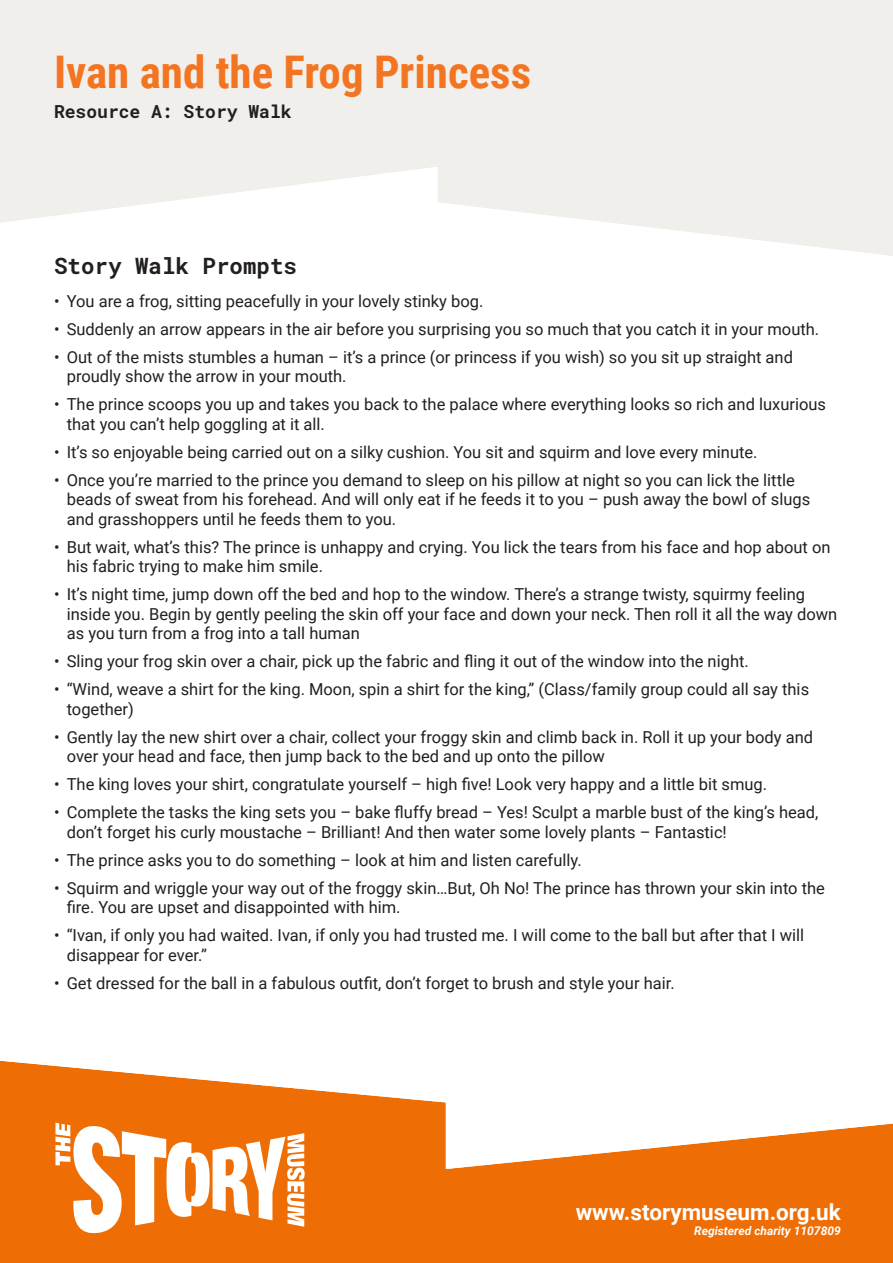
<style>
.page{position:relative;width:893px;height:1263px;background:#fff}
.page>*{position:absolute;margin:0;border:0;box-sizing:border-box;transform-origin:0 0}
.t1{font:700 45px "Roboto Condensed";color:#f47521}
.t2{font:700 22.5px "Roboto";color:#fff}
.t3{font:700 22.5px "Roboto Mono";color:#231f20}
.t4{font:700 18px "Roboto Mono";color:#231f20}
.t5{font:16.5px/19.5px "Roboto";color:#231f20}
.t6{font:italic 700 12px "Roboto";color:#fff}
</style>
<div class="page">
<img style="left:0;top:1060px;width:893px;height:203px">
<svg style="left:55px;top:1123px;width:250px;height:112px"></svg>
<p class="t1" style="left:54px;top:40px;width:479px">Ivan and the Frog Princess</p>
<p class="t4" style="left:54px;top:99px;width:239px">Resource A: Story Walk</p>
<p class="t3" style="left:54px;top:251px;width:245px">Story Walk Prompts</p>
<p class="t5" style="left:54px;top:290px;width:431px">• You are a frog, sitting peacefully in your lovely stinky bog.</p>
<p class="t5" style="left:54px;top:318px;width:767px">• Suddenly an arrow appears in the air before you surprising you so much that you catch it in your mouth.</p>
<p class="t5" style="left:67px;top:346px;width:728px;text-indent:-13px">• Out of the mists stumbles a human – it’s a prince (or princess if you wish) so you sit up straight and proudly show the arrow in your mouth.</p>
<p class="t5" style="left:67px;top:394px;width:761px;text-indent:-13px">• The prince scoops you up and takes you back to the palace where everything looks so rich and luxurious that you can’t help goggling at it all.</p>
<p class="t5" style="left:54px;top:441px;width:705px">• It’s so enjoyable being carried out on a silky cushion. You sit and squirm and love every minute.</p>
<p class="t5" style="left:67px;top:469px;width:745px;text-indent:-13px">• Once you’re married to the prince you demand to sleep on his pillow at night so you can lick the little beads of sweat from his forehead. And will only eat if he feeds it to you – push away the bowl of slugs and grasshoppers until he feeds them to you.</p>
<p class="t5" style="left:67px;top:536px;width:765px;text-indent:-13px">• But wait, what’s this? The prince is unhappy and crying. You lick the tears from his face and hop about on his fabric trying to make him smile.</p>
<p class="t5" style="left:67px;top:584px;width:772px;text-indent:-13px">• It’s night time, jump down off the bed and hop to the window. There’s a strange twisty, squirmy feeling inside you. Begin by gently peeling the skin off your face and down your neck. Then roll it all the way down as you turn from a frog into a tall human</p>
<p class="t5" style="left:54px;top:651px;width:696px">• Sling your frog skin over a chair, pick up the fabric and fling it out of the window into the night.</p>
<p class="t5" style="left:67px;top:679px;width:744px;text-indent:-13px">• “Wind, weave a shirt for the king. Moon, spin a shirt for the king,” (Class/family group could all say this together)</p>
<p class="t5" style="left:67px;top:727px;width:748px;text-indent:-13px">• Gently lay the new shirt over a chair, collect your froggy skin and climb back in. Roll it up your body and over your head and face, then jump back to the bed and up onto the pillow</p>
<p class="t5" style="left:54px;top:774px;width:715px">• The king loves your shirt, congratulate yourself – high five! Look very happy and a little bit smug.</p>
<p class="t5" style="left:67px;top:802px;width:753px;text-indent:-13px">• Complete the tasks the king sets you – bake fluffy bread – Yes! Sculpt a marble bust of the king’s head, don’t forget his curly moustache – Brilliant! And then water some lovely plants – Fantastic!</p>
<p class="t5" style="left:54px;top:850px;width:529px">• The prince asks you to do something – look at him and listen carefully.</p>
<p class="t5" style="left:67px;top:878px;width:760px;text-indent:-13px">• Squirm and wriggle your way out of the froggy skin…But, Oh No! The prince has thrown your skin into the fire. You are upset and disappointed with him.</p>
<p class="t5" style="left:67px;top:925px;width:739px;text-indent:-13px">• “Ivan, if only you had waited. Ivan, if only you had trusted me. I will come to the ball but after that I will disappear for ever.”</p>
<p class="t5" style="left:54px;top:973px;width:622px">• Get dressed for the ball in a fabulous outfit, don’t forget to brush and style your hair.</p>
<p class="t2" style="left:576px;top:1196px;width:267px">www.storymuseum.org.uk</p>
<p class="t6" style="left:694px;top:1222px;width:148px">Registered charity 1107809</p>
</div>
